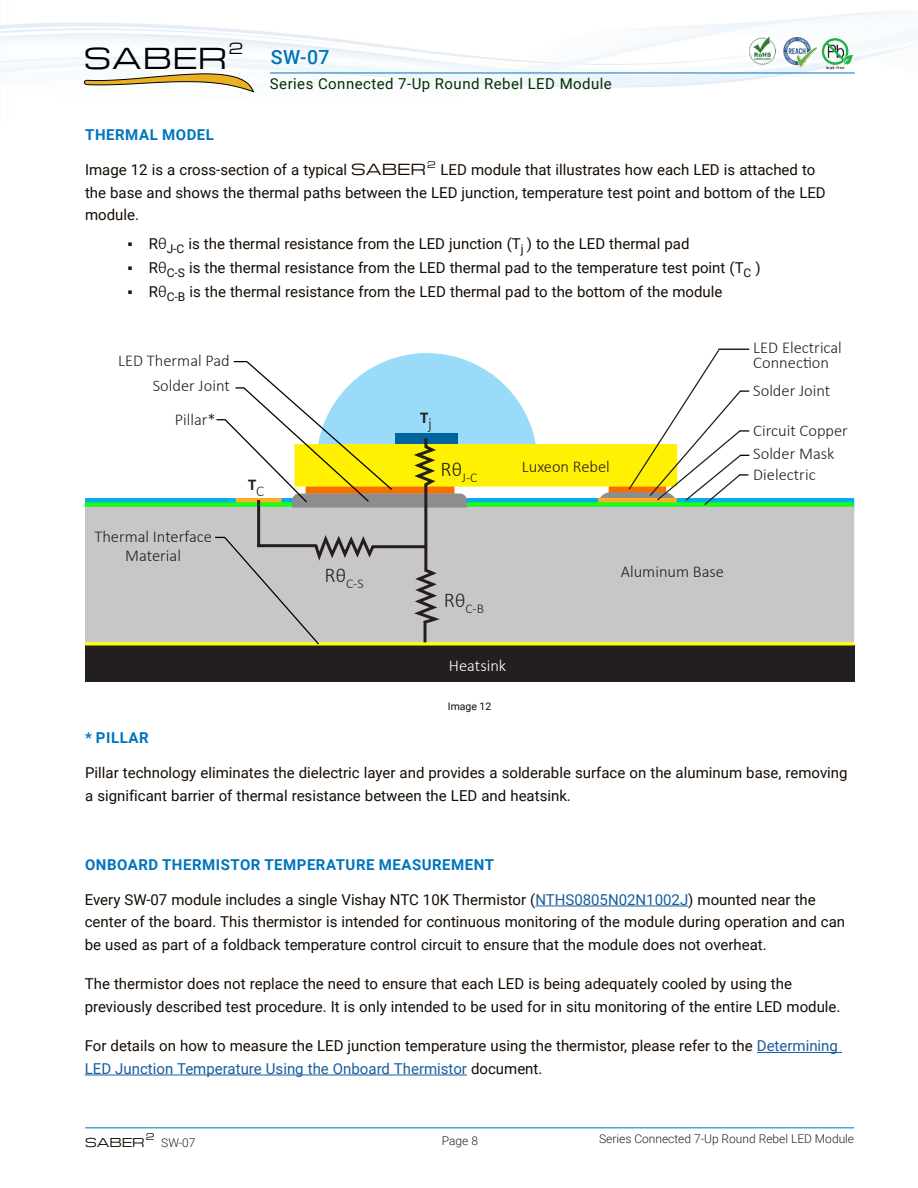
<style>
.page{position:relative;width:918px;height:1188px;background:#fff}
.page>*{position:absolute;margin:0;border:0;box-sizing:border-box;transform-origin:0 0}
.t1{font:28.2px "Michroma";letter-spacing:.025em;color:#000}
.t2{font:500 19.5px "Roboto";color:#0074be}
.t3{font:300 16.5px/19.5px "Calibri";color:#231f20;text-align:center}
.t4{font:300 16.5px "Calibri";color:#fff}
.t5{font:700 16.5px "Calibri";color:#231f20}
.t6{font:15px/22.5px "Roboto";color:#150b02}
.Heading_1_-_Left_Aligned{font:700 15px "Roboto";letter-spacing:.035em;color:#0074be}
.t7{font:15px "Roboto";letter-spacing:.03em;color:#032f00}
.t8{font:14.85px "Michroma";color:#000}
.t9{font:300 13.5px "Calibri";color:#231f20}
.t10{font:300 12px "Roboto";color:#231f20}
.t11{font:12px "Michroma";color:#150b02}
.Image_Numbers{font:10.5px "Roboto";color:#150b02}
.t12{font:9px "Michroma";color:#150b02}
.s1{font-family:"Michroma"}
.s2{font-family:"Calibri"}
.s3{font-family:"Calibri";font-weight:300;font-size:16.5px}
.s4{font-weight:300}
.s5{color:#175d9e}
</style>
<div class="page">
<img style="left:1px;top:11px;width:917px;height:82px">
<hr style="left:85px;top:1127px;width:769px;height:1px;background:#0074be">
<hr style="left:270px;top:73px;width:585px;height:1px;background:#0074be">
<svg style="left:84px;top:74px;width:170px;height:18px"></svg>
<img style="left:822px;top:37px;width:32px;height:32px">
<img style="left:782px;top:36px;width:36px;height:32px">
<img style="left:749px;top:36px;width:27px;height:28px">
<div style="left:85px;top:498px;width:769px;height:13px;background:#00aeef"></div>
<div style="left:85px;top:506px;width:769px;height:136px;background:#c8c6c6"></div>
<div style="left:294px;top:444px;width:383px;height:43px;background:#fff101"></div>
<hr style="left:372px;top:545px;width:55px;height:3px;background:#231f20">
<svg style="left:414px;top:566px;width:26px;height:59px"></svg>
<div style="left:85px;top:645px;width:769px;height:37px;background:#231f20"></div>
<svg style="left:85px;top:642px;width:769px;height:4px"></svg>
<hr style="left:424px;top:621px;width:3px;height:21px;background:#231f20">
<div style="left:466px;top:502px;width:388px;height:5px;background:#18ff11"></div>
<svg style="left:598px;top:348px;width:151px;height:159px"></svg>
<svg style="left:215px;top:532px;width:162px;height:114px"></svg>
<hr style="left:424px;top:493px;width:3px;height:78px;background:#231f20">
<svg style="left:217px;top:353px;width:320px;height:154px"></svg>
<div style="left:236px;top:498px;width:46px;height:6px;background:#ffad26"></div>
<div style="left:85px;top:502px;width:207px;height:5px;background:#18ff11"></div>
<hr style="left:257px;top:500px;width:3px;height:47px;background:#231f20">
<hr style="left:535px;top:906px;width:153px;height:1px;background:#175d9e">
<hr style="left:757px;top:1052px;width:85px;height:1px;background:#175d9e">
<hr style="left:85px;top:1075px;width:382px;height:1px;background:#175d9e">
<h1 class="t1" style="left:84px;top:42px;width:145px">SABER</h1>
<p class="t8" style="left:229px;top:40px;width:16px">2</p>
<h2 class="t2" style="left:271px;top:44px;width:60px">SW-07</h2>
<p class="t7" style="left:270px;top:73px;width:343px">Series Connected 7-Up Round Rebel LED Module</p>
<p class="Heading_1_-_Left_Aligned" style="left:85px;top:124px;width:130px">THERMAL MODEL</p>
<p class="t6" style="left:85px;top:158px;width:342px">Image 12 is a cross-section of a typical <span class="s1">SABER</span></p>
<p class="t12" style="left:427px;top:159px;width:10px">2</p>
<p class="t6" style="left:85px;top:158px;width:742px;text-indent:356px">LED module that illustrates how each LED is attached to the base and shows the thermal paths between the LED junction, temperature test point and bottom of the LED module.</p>
<p class="t6" style="left:128px;top:231px;width:563px"><span class="s2">▪</span> R<span class="s3">θ</span><sub>J-C</sub> is the thermal resistance from the LED junction (T<sub>j</sub> ) to the LED thermal pad</p>
<p class="t6" style="left:128px;top:256px;width:635px"><span class="s2">▪</span> R<span class="s3">θ</span><sub>C-S</sub> is the thermal resistance from the LED thermal pad to the temperature test point (T<sub>C</sub> )</p>
<p class="t6" style="left:128px;top:280px;width:596px"><span class="s2">▪</span> R<span class="s3">θ</span><sub>C-B</sub> is the thermal resistance from the LED thermal pad to the bottom of the module</p>
<p class="t3" style="left:118px;top:350px;width:113px">LED Thermal Pad</p>
<p class="t3" style="left:153px;top:376px;width:79px">Solder Joint</p>
<p class="t3" style="left:175px;top:409px;width:43px">Pillar*</p>
<p class="t3" style="left:94px;top:526px;width:119px">Thermal Interface<br>Material</p>
<p class="t5" style="left:248px;top:473px;width:18px">T<sub>C</sub></p>
<p class="t9" style="left:325px;top:575px;width:40px"><sup>R</sup><sup>θ</sup>C-S</p>
<p class="t5" style="left:420px;top:406px;width:13px">T<span class="s4">j</span></p>
<p class="t9" style="left:441px;top:469px;width:38px"><sup>R</sup><sup>θ</sup>J-C</p>
<p class="t3" style="left:522px;top:457px;width:89px">Luxeon Rebel</p>
<p class="t3" style="left:753px;top:337px;width:90px">LED Electrical</p>
<p class="t3" style="left:753px;top:352px;width:77px">Connection</p>
<p class="t3" style="left:753px;top:380px;width:79px">Solder Joint</p>
<p class="t3" style="left:753px;top:420px;width:96px">Circuit Copper</p>
<p class="t3" style="left:753px;top:465px;width:64px">Dielectric</p>
<p class="t3" style="left:753px;top:444px;width:83px">Solder Mask</p>
<p class="t9" style="left:444px;top:600px;width:41px"><sup>R</sup><sup>θ</sup>C-B</p>
<p class="t4" style="left:449px;top:655px;width:59px">Heatsink</p>
<p class="Image_Numbers" style="left:448px;top:699px;width:45px">Image 12</p>
<p class="t3" style="left:621px;top:562px;width:105px">Aluminum Base</p>
<p class="Heading_1_-_Left_Aligned" style="left:85px;top:727px;width:65px">* PILLAR</p>
<p class="t6" style="left:85px;top:761px;width:764px">Pillar technology eliminates the dielectric layer and provides a solderable surface on the aluminum base, removing a significant barrier of thermal resistance between the LED and heatsink.</p>
<p class="Heading_1_-_Left_Aligned" style="left:85px;top:854px;width:411px">ONBOARD THERMISTOR TEMPERATURE MEASUREMENT</p>
<p class="t6" style="left:85px;top:888px;width:762px">Every SW-07 module includes a single Vishay NTC 10K Thermistor (<span class="s5">NTHS0805N02N1002J</span>) mounted near the center of the board. This thermistor is intended for continuous monitoring of the module during operation and can be used as part of a foldback temperature control circuit to ensure that the module does not overheat.</p>
<p class="t6" style="left:85px;top:972px;width:757px">The thermistor does not replace the need to ensure that each LED is being adequately cooled by using the previously described test procedure. It is only intended to be used for in situ monitoring of the entire LED module.</p>
<p class="t6" style="left:85px;top:1034px;width:755px">For details on how to measure the LED junction temperature using the thermistor, please refer to the <span class="s5">Determining<br>LED Junction Temperature Using the Onboard Thermistor</span> document.</p>
<p class="t12" style="left:146px;top:1132px;width:10px">2</p>
<p class="t10" style="left:161px;top:1135px;width:36px">SW-07</p>
<p class="t10" style="left:599px;top:1130px;width:257px">Series Connected 7-Up Round Rebel LED Module</p>
<p class="t11" style="left:85px;top:1136px;width:61px">SABER</p>
<p class="t10" style="left:442px;top:1132px;width:38px">Page 8</p>
</div>
